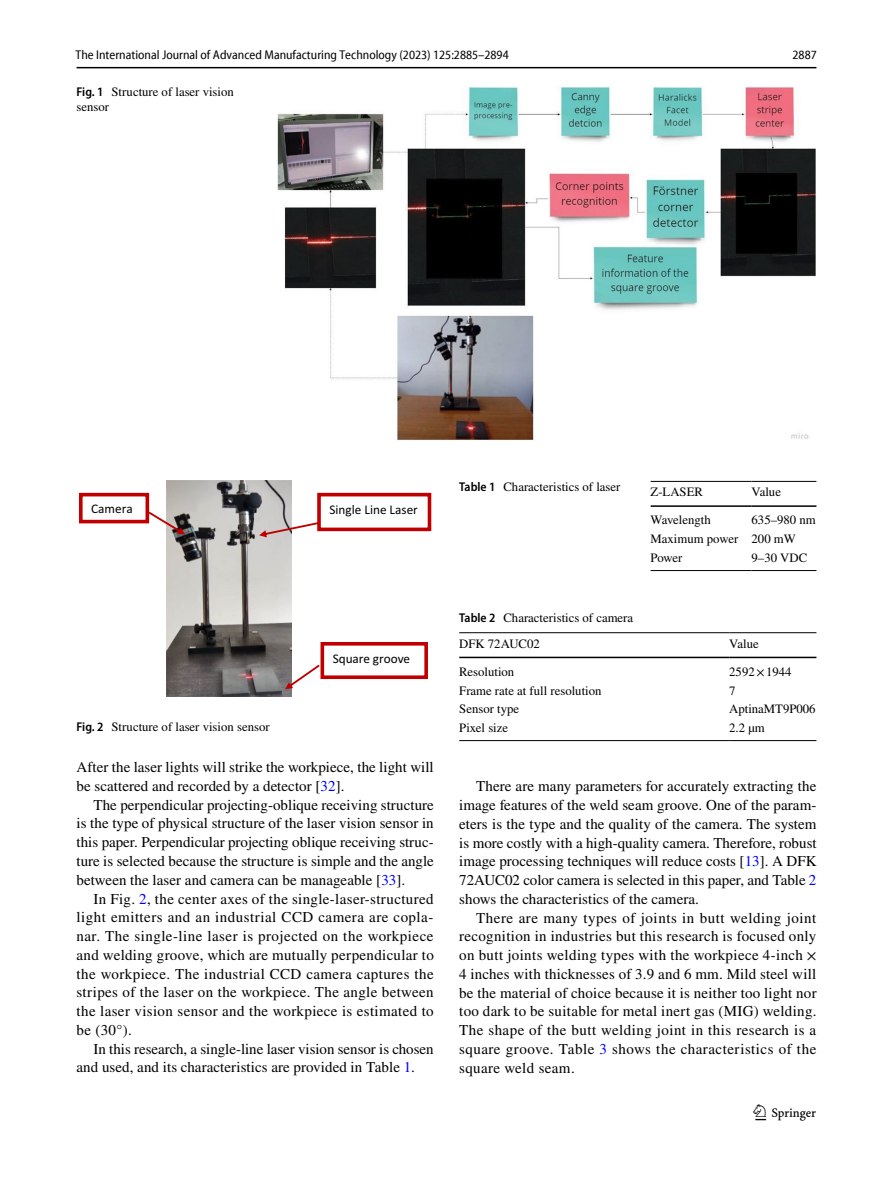
<style>
.page{position:relative;width:893px;height:1187px;background:#fff}
.page>*{position:absolute;margin:0;border:0;box-sizing:border-box;transform-origin:0 0}
.t1{font:22.5px "Springnew Regular 3";color:#000}
.t2{font:15px/18.8px "STIX";letter-spacing:.005em;color:#000;text-align:justify}
.t3{font:13.2px "Calibri";color:#000}
.t4{font:12.75px/18.8px "STIX";color:#000}
.t5{font:semi-condensed 12.75px "Myriad Pro Unic";color:#000}
.s1{font-family:"Myriad Pro";font-weight:600;font-stretch:semi-condensed}
.s2{color:#00f}
</style>
<div class="page">
<hr style="left:77px;top:67px;width:739px;height:1px;background:#000">
<img style="left:277px;top:87px;width:539px;height:353px">
<img style="left:166px;top:481px;width:125px;height:215px">
<div style="left:317px;top:493px;width:114px;height:38px;border:4px solid #c00000"></div>
<div style="left:79px;top:493px;width:70px;height:30px;border:4px solid #c00000"></div>
<div style="left:321px;top:642px;width:107px;height:37px;border:4px solid #c00000"></div>
<svg style="left:259px;top:522px;width:60px;height:15px"></svg>
<svg style="left:285px;top:664px;width:35px;height:25px"></svg>
<svg style="left:149px;top:511px;width:36px;height:23px"></svg>
<hr style="left:651px;top:481px;width:101px;height:1px;background:#000">
<hr style="left:651px;top:505px;width:101px;height:2px;background:#000">
<hr style="left:752px;top:481px;width:64px;height:1px;background:#000">
<hr style="left:752px;top:505px;width:64px;height:2px;background:#000">
<hr style="left:651px;top:570px;width:101px;height:1px;background:#000">
<hr style="left:752px;top:570px;width:64px;height:1px;background:#000">
<hr style="left:459px;top:632px;width:270px;height:1px;background:#000">
<hr style="left:459px;top:656px;width:270px;height:2px;background:#000">
<hr style="left:729px;top:632px;width:87px;height:1px;background:#000">
<hr style="left:729px;top:656px;width:87px;height:2px;background:#000">
<hr style="left:459px;top:740px;width:270px;height:1px;background:#000">
<hr style="left:729px;top:740px;width:87px;height:1px;background:#000">
<p class="t5" style="left:76px;top:50px;width:435px">The International Journal of Advanced Manufacturing Technology (2023) 125:2885–2894</p>
<p class="t5" style="left:792px;top:50px;width:26px">2887</p>
<p class="t4" style="left:77px;top:85px;width:159px;line-height:15px"><span class="s1">Fig. 1</span> Structure of laser vision sensor</p>
<p class="t3" style="left:91px;top:499px;width:43px">Camera</p>
<p class="t3" style="left:330px;top:500px;width:90px">Single Line Laser</p>
<p class="t4" style="left:77px;top:718px;width:195px"><span class="s1">Fig. 2</span> Structure of laser vision sensor</p>
<p class="t3" style="left:333px;top:649px;width:79px">Square groove</p>
<p class="t2" style="left:77px;top:758px;width:359px">After the laser lights will strike the workpiece, the light will be scattered and recorded by a detector [<span class="s2">32</span>].</p>
<p class="t2" style="left:77px;top:796px;width:359px;text-indent:17px">The perpendicular projecting-oblique receiving structure is the type of physical structure of the laser vision sensor in this paper. Perpendicular projecting oblique receiving struc&shy;ture is selected because the structure is simple and the angle between the laser and camera can be manageable [<span class="s2">33</span>].</p>
<p class="t2" style="left:77px;top:890px;width:359px;text-indent:17px">In Fig. <span class="s2">2</span>, the center axes of the single-laser-structured light emitters and an industrial CCD camera are copla&shy;nar. The single-line laser is projected on the workpiece and welding groove, which are mutually perpendicular to the workpiece. The industrial CCD camera captures the stripes of the laser on the workpiece. The angle between the laser vision sensor and the workpiece is estimated to be (30°).</p>
<p class="t2" style="left:77px;top:1040px;width:359px;text-indent:17px">In this research, a single-line laser vision sensor is chosen and used, and its characteristics are provided in Table <span class="s2">1</span>.</p>
<p class="t4" style="left:459px;top:477px;width:163px"><span class="s1">Table 1</span> Characteristics of laser</p>
<p class="t4" style="left:651px;top:483px;width:54px">Z-LASER</p>
<p class="t4" style="left:752px;top:483px;width:31px">Value</p>
<p class="t4" style="left:651px;top:511px;width:62px">Wavelength</p>
<p class="t4" style="left:651px;top:511px;width:167px;text-indent:101px">635–980 nm<br>Maximum power 200 mW<br>Power</p>
<p class="t4" style="left:752px;top:549px;width:57px">9–30 VDC</p>
<p class="t4" style="left:459px;top:606px;width:175px;line-height:25.5px"><span class="s1">Table 2</span> Characteristics of camera<br>DFK 72AUC02</p>
<p class="t4" style="left:729px;top:635px;width:31px">Value</p>
<p class="t4" style="left:459px;top:663px;width:57px">Resolution</p>
<p class="t4" style="left:729px;top:663px;width:64px">2592×1944</p>
<p class="t4" style="left:459px;top:681px;width:144px">Frame rate at full resolution</p>
<p class="t4" style="left:729px;top:681px;width:8px">7</p>
<p class="t4" style="left:459px;top:700px;width:61px">Sensor type</p>
<p class="t4" style="left:729px;top:700px;width:88px">AptinaMT9P006</p>
<p class="t4" style="left:459px;top:719px;width:50px">Pixel size</p>
<p class="t4" style="left:729px;top:719px;width:37px">2.2 µm</p>
<p class="t2" style="left:459px;top:777px;width:359px;text-indent:17px">There are many parameters for accurately extracting the image features of the weld seam groove. One of the param&shy;eters is the type and the quality of the camera. The system is more costly with a high-quality camera. Therefore, robust image processing techniques will reduce costs [<span class="s2">13</span>]. A DFK 72AUC02 color camera is selected in this paper, and Table <span class="s2">2 </span>shows the characteristics of the camera.</p>
<p class="t2" style="left:459px;top:909px;width:359px;text-indent:17px">There are many types of joints in butt welding joint recognition in industries but this research is focused only on butt joints welding types with the workpiece 4-inch × 4 inches with thicknesses of 3.9 and 6 mm. Mild steel will be the material of choice because it is neither too light nor too dark to be suitable for metal inert gas (MIG) welding.<br>The shape of the butt welding joint in this research is a square groove. Table <span class="s2">3</span> shows the characteristics of the square weld seam.</p>
<h1 class="t1" style="left:755px;top:1104px;width:62px">1 3</h1>
</div>
